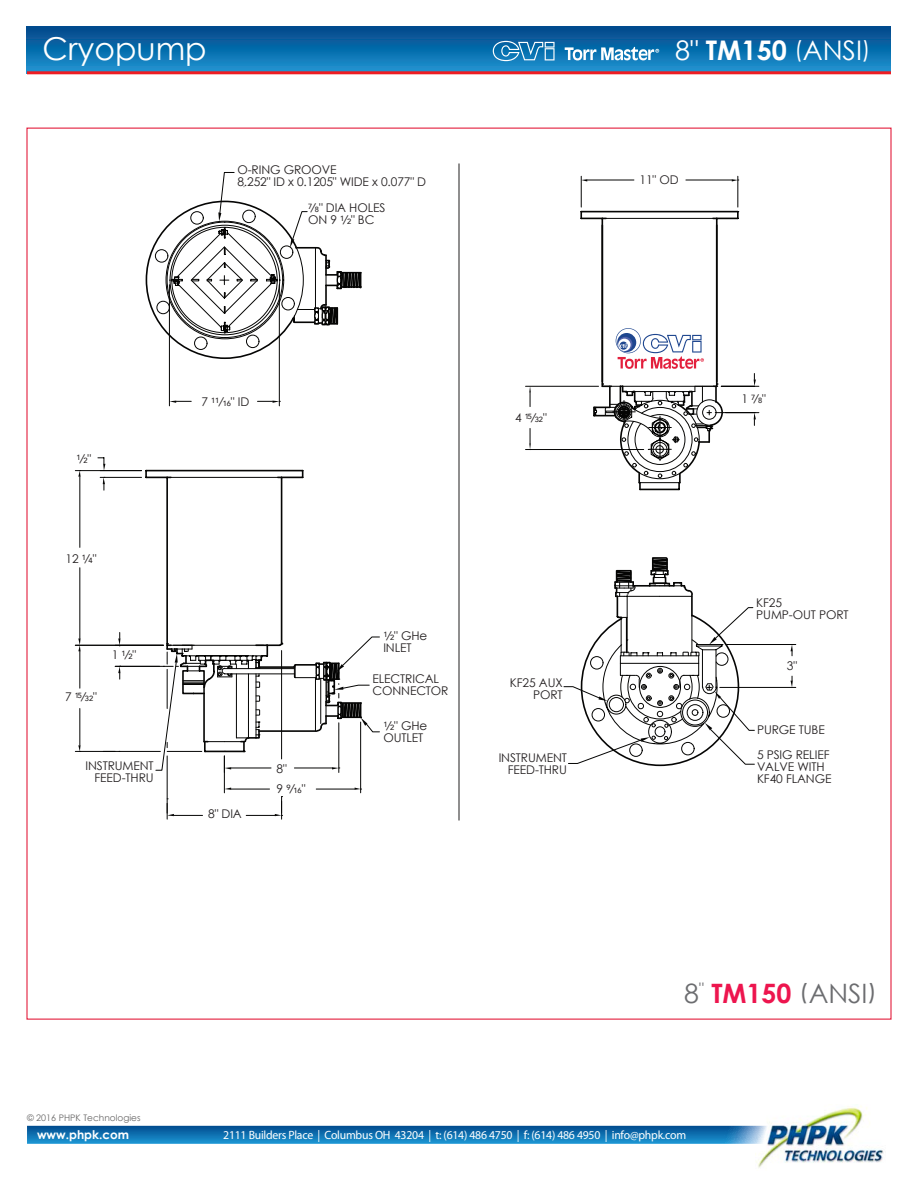
<style>
.page{position:relative;width:918px;height:1188px;background:#fff}
.page>*{position:absolute;margin:0;border:0;box-sizing:border-box;transform-origin:0 0}
.t1{font:31.5px "Century Gothic";color:#fff}
.t2{font:27px "Century Gothic";color:#fff}
.t3{font:26.7px "Century Gothic";color:#6c6d70}
.t4{font:12px/12px "Century Gothic";letter-spacing:-.01em;color:#231f20}
.t5{font:12px "Myriad Pro";letter-spacing:-.02em;color:#fff}
.t6{font:700 12px "Century Gothic";color:#fff}
.t7{font:9px "Century Gothic";color:#676666}
.t8{font:500 7.5px "Avenir";letter-spacing:-.01em;color:#231f20}
.s1{font-weight:700}
.s2{font-size:22.5px}
.s3{font-family:"Avenir";font-style:italic}
.s4{font-family:"Avenir";font-weight:500;font-size:7.5px}
.s5{font-weight:400;font-style:italic;font-size:12px}
.s6{font-family:"Century Gothic";font-weight:400;font-size:12px}
.s7{font-weight:700;color:#ed154e}
.s8{font-size:21.3px}
</style>
<div class="page">
<img style="left:755px;top:1106px;width:129px;height:62px">
<svg style="left:27px;top:1126px;width:742px;height:18px;background:#1776b4"></svg>
<div style="left:27px;top:27px;width:864px;height:46px;background:linear-gradient(to bottom,#004689,#1a93d0)"></div>
<hr style="left:27px;top:71px;width:864px;height:3px;background:#ee1d23">
<svg style="left:493px;top:41px;width:179px;height:20px;background:#4390c0"></svg>
<hr style="left:459px;top:164px;width:1px;height:656px;background:#211e1e">
<hr style="left:80px;top:709px;width:1px;height:36px;background:#050504">
<hr style="left:80px;top:651px;width:1px;height:37px;background:#050504">
<hr style="left:75px;top:751px;width:40px;height:1px;background:#050504">
<svg style="left:78px;top:745px;width:3px;height:7px"></svg>
<svg style="left:167px;top:799px;width:36px;height:20px"></svg>
<svg style="left:246px;top:796px;width:37px;height:23px"></svg>
<hr style="left:167px;top:756px;width:1px;height:57px;background:#050504">
<hr style="left:80px;top:477px;width:1px;height:70px;background:#050504">
<hr style="left:80px;top:568px;width:1px;height:70px;background:#050504">
<hr style="left:75px;top:470px;width:67px;height:1px;background:#050504">
<hr style="left:75px;top:645px;width:88px;height:1px;background:#050504">
<svg style="left:78px;top:638px;width:3px;height:13px"></svg>
<hr style="left:100px;top:477px;width:42px;height:1px;background:#050504">
<svg style="left:78px;top:470px;width:3px;height:7px"></svg>
<hr style="left:581px;top:211px;width:157px;height:1px;background:#050504">
<hr style="left:716px;top:218px;width:2px;height:168px;background:#050504">
<hr style="left:602px;top:218px;width:1px;height:168px;background:#050504">
<hr style="left:606px;top:218px;width:107px;height:1px;background:#050504">
<hr style="left:686px;top:180px;width:46px;height:1px;background:#050504">
<hr style="left:587px;top:180px;width:47px;height:1px;background:#050504">
<hr style="left:738px;top:176px;width:1px;height:31px;background:#050504">
<hr style="left:581px;top:176px;width:1px;height:31px;background:#050504">
<svg style="left:754px;top:412px;width:2px;height:7px"></svg>
<svg style="left:581px;top:179px;width:6px;height:3px"></svg>
<svg style="left:732px;top:179px;width:7px;height:3px"></svg>
<svg style="left:713px;top:211px;width:26px;height:8px"></svg>
<svg style="left:580px;top:211px;width:26px;height:8px"></svg>
<hr style="left:316px;top:789px;width:39px;height:1px;background:#050504">
<hr style="left:231px;top:789px;width:39px;height:1px;background:#050504">
<hr style="left:360px;top:722px;width:1px;height:71px;background:#050504">
<hr style="left:224px;top:756px;width:1px;height:37px;background:#050504">
<svg style="left:224px;top:788px;width:7px;height:2px"></svg>
<svg style="left:355px;top:788px;width:7px;height:2px"></svg>
<svg style="left:568px;top:607px;width:228px;height:160px"></svg>
<svg style="left:458px;top:227px;width:242px;height:499px"></svg>
<svg style="left:593px;top:383px;width:131px;height:106px"></svg>
<svg style="left:145px;top:172px;width:235px;height:601px"></svg>
<h1 class="t1" style="left:43px;top:30px;width:166px">Cryopump</h1>
<h2 class="t2" style="left:675px;top:34px;width:197px">8" <span class="s1">TM150</span> <span class="s2">(</span>ANSI<span class="s2">)</span></h2>
<p class="t4" style="left:237px;top:163px;width:190px">O-RING GROOVE<br>8.252" ID x 0.1205" WIDE x 0.077" D</p>
<p class="t4" style="left:308px;top:202px;width:79px"><sup>7</sup><span class="s3">/</span><span class="s4">8</span>" DIA HOLES<br>ON 9 <sup>1</sup><span class="s3">/</span><span class="s4">2</span>" BC</p>
<p class="t8" style="left:77px;top:453px;width:16px">1<span class="s5">/</span>2<span class="s6">"</span></p>
<p class="t4" style="left:66px;top:553px;width:32px">12 <sup>1</sup><span class="s3">/</span><span class="s4">4</span>"</p>
<p class="t8" style="left:65px;top:691px;width:33px"><span class="s6">7</span> 15<span class="s5">/</span>32<span class="s6">"</span></p>
<p class="t4" style="left:112px;top:649px;width:26px">1 <sup>1</sup><span class="s3">/</span><span class="s4">2</span>"</p>
<p class="t4" style="left:85px;top:759px;width:70px;text-align:right">INSTRUMENT<br>FEED-THRU</p>
<p class="t4" style="left:201px;top:396px;width:49px">7 <sup>11</sup><span class="s3">/</span><span class="s4">16</span>" ID</p>
<p class="t4" style="left:208px;top:807px;width:35px">8" DIA</p>
<p class="t4" style="left:276px;top:762px;width:12px">8"</p>
<p class="t8" style="left:277px;top:784px;width:30px"><span class="s6">9</span> 9<span class="s5">/</span>16<span class="s6">"</span></p>
<p class="t4" style="left:383px;top:629px;width:45px"><sup>1</sup><span class="s3">/</span><span class="s4">2</span>" GHe<br>INLET</p>
<p class="t8" style="left:515px;top:411px;width:33px"><span class="s6">4</span> 15<span class="s5">/</span>32<span class="s6">"</span></p>
<p class="t4" style="left:373px;top:673px;width:78px">ELECTRICAL<br>CONNECTOR</p>
<p class="t4" style="left:510px;top:677px;width:54px;text-align:right">KF25 AUX<br>PORT</p>
<p class="t4" style="left:383px;top:719px;width:45px"><sup>1</sup><span class="s3">/</span><span class="s4">2</span>" GHe<br>OUTLET</p>
<p class="t4" style="left:499px;top:752px;width:70px;text-align:right">INSTRUMENT<br>FEED-THRU</p>
<p class="t4" style="left:640px;top:174px;width:41px">11" OD</p>
<p class="t4" style="left:741px;top:393px;width:26px">1 <sup>7</sup><span class="s3">/</span><span class="s4">8</span>"</p>
<p class="t4" style="left:756px;top:597px;width:94px">KF25<br>PUMP-OUT PORT</p>
<p class="t4" style="left:787px;top:659px;width:12px">3"</p>
<p class="t4" style="left:757px;top:717px;width:74px;line-height:25.5px">PURGE TUBE<br>5 PSIG RELIEF</p>
<p class="t4" style="left:757px;top:761px;width:76px">VALVE WITH<br>KF40 FLANGE</p>
<h3 class="t3" style="left:684px;top:977px;width:195px">8<sup>"</sup> <span class="s7">TM150</span> <span class="s8">(</span>ANSI<span class="s8">)</span></h3>
<p class="t7" style="left:27px;top:1112px;width:115px">© 2016 PHPK Technologies</p>
<p class="t6" style="left:37px;top:1127px;width:94px">www.phpk.com</p>
<p class="t5" style="left:223px;top:1129px;width:465px">2111 Builders Place | Columbus OH 43204 | t: (614) 486 4750 | f: (614) 486 4950 | info@phpk.com</p>
</div>
